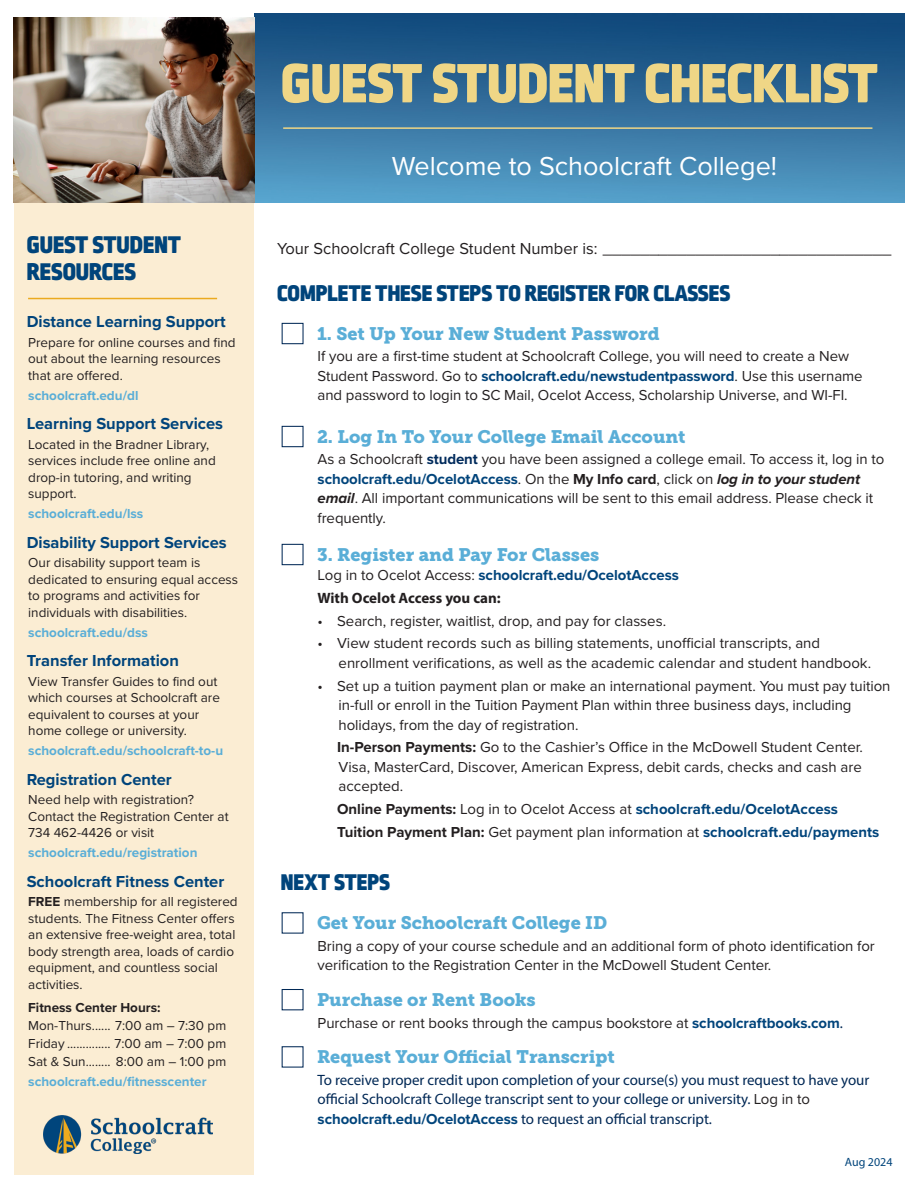
<style>
.page{position:relative;width:918px;height:1188px;background:#fff}
.page>*{position:absolute;margin:0;border:0;box-sizing:border-box;transform-origin:0 0}
.t1{font:900 58.5px "Ropa Mix Pro";color:#efd686}
.t2{font:27px "Proxima Nova";color:#fff}
.subhead_bold{font:900 25.5px "Ropa Mix Pro";color:#00447b}
.subhead_bold-2{font:900 24px "Ropa Mix Pro";color:#00447b}
.steps_no_shading{font:18px "Museo Slab 900";color:#5aaed7}
.steps{font:18px "Museo Slab 900";color:#5aaed7}
.bold_call_out{font:700 16.5px "Proxima Nova";color:#00447b}
.body_text_bold{font:16.5px "Proxima Nova";color:#231f20}
.indented_text{font:15px/19.5px "Proxima Nova";letter-spacing:-.005em;color:#231f20}
.indented_bullets{font:15px/19.5px "Proxima Nova";color:#231f20}
.indented_text-2{font:15px/19.5px "Myriad Pro";letter-spacing:-.005em;color:#002855}
.indented_bullets-2{font:700 15px "Proxima Nova";color:#00447b}
.indented_text-3{font:700 15px "Proxima Nova";letter-spacing:-.005em;color:#00447b}
.indented_body_text{font:700 15px "Myriad Pro";color:#231f20}
.call_out_body_text{font:13.5px/16.5px "Proxima Nova";color:#231f20}
.sidebar_url{font:700 13.5px "Proxima Nova";color:#5aaed7}
.call_out_body_text-2{font:700 13.5px "Proxima Nova";color:#231f20}
.body_text_bold-2{font:12px "Myriad Pro";color:#00447b}
.s1{font-weight:700}
.s2{font-weight:700;color:#00447b}
.s3{font-weight:700;color:#002b5c}
.s4{font-weight:700;font-style:italic}
.s5{font-weight:400;color:#231f20}
.s6{color:#231f20}
.s7{font-family:"Myriad Variable Concept";color:#002855}
.s8{font-family:"Proxima Nova";color:#231f20}
.s9{font-family:"Proxima Nova";font-weight:700;color:#00447b}
</style>
<div class="page">
<div style="left:14px;top:194px;width:240px;height:980px;background:#fbedd3"></div>
<img style="left:254px;top:14px;width:650px;height:188px">
<hr style="left:283px;top:127px;width:589px;height:2px;background:#efd686">
<img style="left:14px;top:17px;width:240px;height:185px">
<div style="left:282px;top:323px;width:22px;height:21px;border:1px solid #002855"></div>
<div style="left:282px;top:426px;width:22px;height:21px;border:1px solid #002855"></div>
<div style="left:282px;top:544px;width:22px;height:21px;border:1px solid #002855"></div>
<img style="left:43px;top:1115px;width:169px;height:39px">
<hr style="left:28px;top:298px;width:189px;height:1px;background:#ebaa20">
<p class="t1" style="left:281px;top:48px;width:598px">GUEST STUDENT CHECKLIST</p>
<p class="t2" style="left:392px;top:146px;width:387px">Welcome to Schoolcraft College!</p>
<p class="subhead_bold" style="left:27px;top:230px;width:156px">GUEST STUDENT</p>
<p class="body_text_bold" style="left:277px;top:236px;width:616px">Your Schoolcraft College Student Number is: _______________________________</p>
<p class="subhead_bold" style="left:27px;top:257px;width:111px">RESOURCES</p>
<p class="bold_call_out" style="left:27px;top:309px;width:200px">Distance Learning Support</p>
<p class="call_out_body_text" style="left:28px;top:333px;width:209px">Prepare for online courses and find out about the learning resources that are offered.</p>
<p class="sidebar_url" style="left:28px;top:385px;width:112px">schoolcraft.edu/dl</p>
<p class="bold_call_out" style="left:27px;top:411px;width:198px">Learning Support Services</p>
<p class="call_out_body_text" style="left:28px;top:435px;width:189px">Located in the Bradner Library, services include free online and drop-in tutoring, and writing support.</p>
<p class="sidebar_url" style="left:28px;top:503px;width:117px">schoolcraft.edu/lss</p>
<p class="bold_call_out" style="left:27px;top:530px;width:202px">Disability Support Services</p>
<p class="call_out_body_text" style="left:28px;top:554px;width:211px">Our disability support team is dedicated to ensuring equal access to programs and activities for individuals with disabilities.</p>
<p class="sidebar_url" style="left:28px;top:622px;width:121px">schoolcraft.edu/dss</p>
<p class="bold_call_out" style="left:27px;top:648px;width:154px">Transfer Information</p>
<p class="call_out_body_text" style="left:28px;top:672px;width:193px">View Transfer Guides to find out which courses at Schoolcraft are equivalent to courses at your home college or university.</p>
<p class="sidebar_url" style="left:28px;top:740px;width:196px">schoolcraft.edu/schoolcraft-to-u</p>
<p class="bold_call_out" style="left:27px;top:767px;width:147px">Registration Center</p>
<p class="call_out_body_text" style="left:28px;top:791px;width:202px">Need help with registration?<br>Contact the Registration Center at<br>734 462-4426 or visit</p>
<p class="sidebar_url" style="left:28px;top:842px;width:171px">schoolcraft.edu/registration</p>
<p class="bold_call_out" style="left:27px;top:869px;width:199px">Schoolcraft Fitness Center</p>
<p class="call_out_body_text" style="left:28px;top:893px;width:211px"><span class="s1">FREE</span> membership for all registered students. The Fitness Center offers an extensive free-weight area, total body strength area, loads of cardio equipment, and countless social activities.</p>
<p class="call_out_body_text-2" style="left:28px;top:997px;width:134px">Fitness Center Hours:</p>
<p class="call_out_body_text" style="left:28px;top:1017px;width:200px">Mon-Thurs...... 7:00 am – 7:30 pm</p>
<p class="call_out_body_text" style="left:28px;top:1035px;width:200px">Friday .............. 7:00 am – 7:00 pm</p>
<p class="call_out_body_text" style="left:28px;top:1053px;width:200px">Sat &amp; Sun........ 8:00 am – 1:00 pm</p>
<p class="sidebar_url" style="left:28px;top:1071px;width:180px">schoolcraft.edu/fitnesscenter</p>
<p class="subhead_bold-2" style="left:277px;top:278px;width:455px">COMPLETE THESE STEPS TO REGISTER FOR CLASSES</p>
<p class="steps_no_shading" style="left:317px;top:323px;width:344px">1. Set Up Your New Student Password</p>
<p class="indented_text" style="left:318px;top:346px;width:547px">If you are a first-time student at Schoolcraft College, you will need to create a New<br>Student Password. Go to <span class="s2">schoolcraft.edu/newstudentpassword</span>. Use this username and password to login to SC Mail, Ocelot Access, Scholarship Universe, and WI-FI.</p>
<p class="steps_no_shading" style="left:317px;top:426px;width:370px">2. Log In To Your College Email Account</p>
<p class="indented_text" style="left:318px;top:449px;width:568px">As a Schoolcraft <span class="s3">student</span> you have been assigned a college email. To access it, log in to <span class="s2">schoolcraft.edu/OcelotAccess</span>. On the <span class="s1">My Info card</span>, click on <span class="s4">log in to your student email</span>. All important communications will be sent to this email address. Please check it frequently.</p>
<p class="steps" style="left:317px;top:544px;width:284px">3. Register and Pay For Classes</p>
<p class="indented_text-3" style="left:318px;top:564px;width:363px"><span class="s5">Log in to Ocelot Access:</span> schoolcraft.edu/OcelotAccess</p>
<p class="indented_body_text" style="left:318px;top:588px;width:185px">With Ocelot Access you can:</p>
<p class="indented_bullets" style="left:318px;top:610px;width:350px">• Search, register, waitlist, drop, and pay for classes.</p>
<p class="indented_bullets" style="left:339px;top:633px;width:534px;text-indent:-21px">• View student records such as billing statements, unofficial transcripts, and enrollment verifications, as well as the academic calendar and student handbook.</p>
<p class="indented_bullets" style="left:339px;top:675px;width:553px;text-indent:-21px">• Set up a tuition payment plan or make an international payment. You must pay tuition in-full or enroll in the Tuition Payment Plan within three business days, including holidays, from the day of registration.</p>
<p class="indented_bullets" style="left:337px;top:737px;width:527px;text-align:justify"><span class="s1">In-Person Payments:</span> Go to the Cashier’s Office in the McDowell Student Center.<br>Visa, MasterCard, Discover, American Express, debit cards, checks and cash are accepted.</p>
<p class="indented_bullets-2" style="left:337px;top:798px;width:502px"><span class="s6">Online Payments:</span> <span class="s5">Log in to Ocelot Access at</span> schoolcraft.edu/OcelotAccess</p>
<p class="indented_bullets" style="left:337px;top:821px;width:544px"><span class="s1">Tuition Payment Plan:</span> Get payment plan information at <span class="s2">schoolcraft.edu/payments</span></p>
<p class="subhead_bold-2" style="left:281px;top:868px;width:111px">NEXT STEPS</p>
<p class="steps_no_shading" style="left:317px;top:912px;width:292px">Get Your Schoolcraft College ID</p>
<p class="indented_text" style="left:318px;top:935px;width:559px">Bring a copy of your course schedule and an additional form of photo identification for verification to the Registration Center in the McDowell Student Center.</p>
<p class="steps_no_shading" style="left:317px;top:989px;width:220px">Purchase or Rent Books</p>
<p class="indented_text" style="left:318px;top:1012px;width:527px">Purchase or rent books through the campus bookstore at <span class="s2">schoolcraftbooks.com</span><span class="s7">.</span></p>
<p class="steps_no_shading" style="left:317px;top:1046px;width:299px">Request Your Official Transcript</p>
<p class="indented_text-2" style="left:318px;top:1070px;width:553px">To receive proper credit upon completion of your course(s) you must request to have your official Schoolcraft College transcript sent to your college or university. <span class="s8">Log in to </span><span class="s9">schoolcraft.edu/OcelotAccess</span> to request an official transcript.</p>
<p class="body_text_bold-2" style="left:845px;top:1154px;width:49px">Aug 2024</p>
</div>
